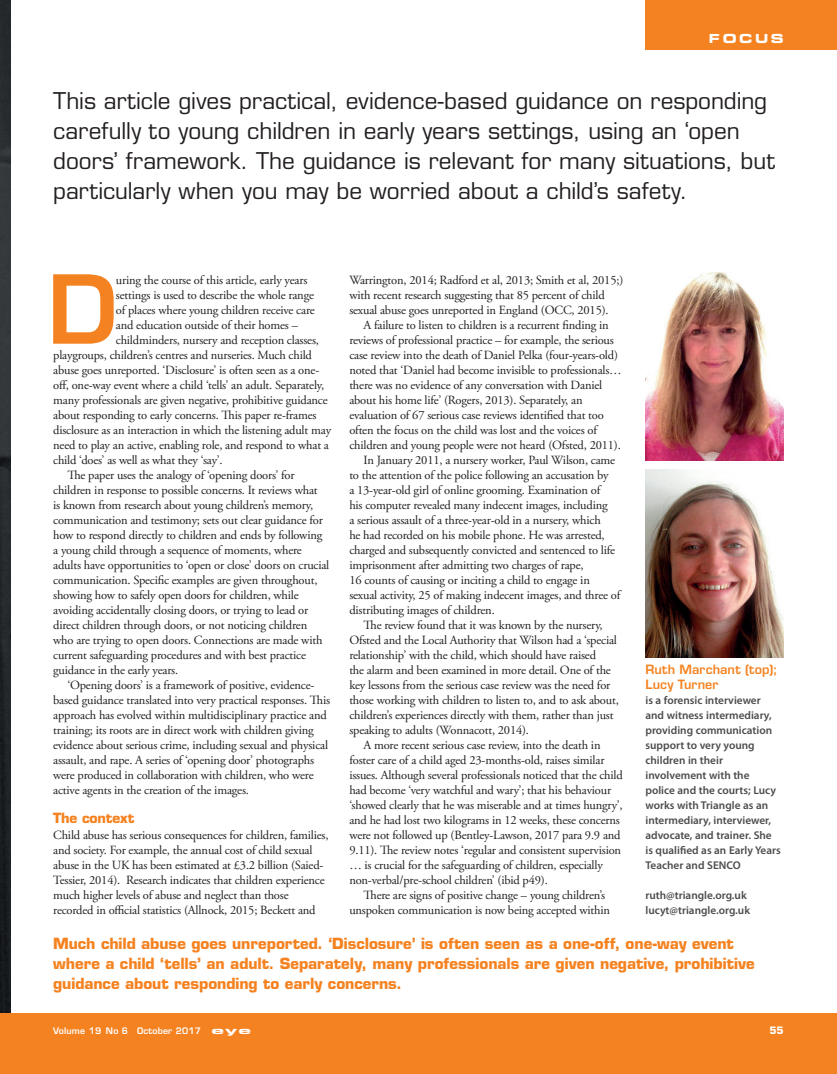
<style>
.page{position:relative;width:837px;height:1074px;background:#fff}
.page>*{position:absolute;margin:0;border:0;box-sizing:border-box;transform-origin:0 0}
.t1{font:600 92.5px "Eurostile LT Std";color:#f58220}
.t2{font:22.5px/30px "Eurostile LT Std";color:#231f20}
.t3{font:700 15px/20px "Eurostile LT Std";color:#f58220}
.t4{font:700 13.75px "Eurostile LT Std";letter-spacing:-.01em;color:#f58220}
.t5{font:12.5px/15px "Adobe Garamond Pro";letter-spacing:-.015em;color:#231f20}
.t6{font:600 12.5px/15px "Eurostile LT Std";letter-spacing:.01em;color:#f58220}
.t7{font:12.5px "Eurostile LT Std Bold Ex 2";letter-spacing:.205em;color:#fff}
.t8{font:600 11.25px/15px "Myriad Pro";color:#4b4c4d}
.t9{font:700 10px "Eurostile LT Std";color:#fff}
.t10{font:600 8.75px "Eurostile LT Std";letter-spacing:.02em;color:#fff}
.s1{font-family:"Eurostile LT Std Bold Ex 2";font-weight:400;font-size:10px}
</style>
<div class="page">
<div style="left:645px;top:0;width:191px;height:50px;background:#f58220"></div>
<img style="left:0;top:0;width:11px;height:1013px">
<img style="left:645px;top:273px;width:138px;height:188px">
<img style="left:645px;top:469px;width:138px;height:188px">
<div style="left:0;top:1013px;width:11px;height:61px;background:#f58220"></div>
<div style="left:11px;top:1013px;width:825px;height:61px;background:#f58220"></div>
<p class="t7" style="left:708px;top:29px;width:76px">FOCUS</p>
<p class="t2" style="left:53px;top:86px;width:723px">This article gives practical, evidence-based guidance on responding carefully to young children in early years settings, using an ‘open doors’ framework. The guidance is relevant for many situations, but particularly when you may be worried about a child’s safety.</p>
<h1 class="t1" style="left:47px;top:252px;width:71px">D</h1>
<p class="t5" style="left:116px;top:273px;width:193px">uring the course of this article, early years</p>
<p class="t5" style="left:116px;top:288px;width:199px">settings is used to describe the whole range</p>
<p class="t5" style="left:116px;top:303px;width:200px">of places where young children receive care</p>
<p class="t5" style="left:116px;top:318px;width:183px">and education outside of their homes –</p>
<p class="t5" style="left:116px;top:333px;width:204px">childminders, nursery and reception classes,</p>
<p class="t5" style="left:53px;top:348px;width:260px">playgroups, children’s centres and nurseries. Much child</p>
<p class="t5" style="left:53px;top:363px;width:267px">abuse goes unreported. ‘Disclosure’ is often seen as a one-</p>
<p class="t5" style="left:53px;top:378px;width:272px">off, one-way event where a child ‘tells’ an adult. Separately,</p>
<p class="t5" style="left:53px;top:393px;width:276px">many professionals are given negative, prohibitive guidance</p>
<p class="t5" style="left:53px;top:408px;width:265px">about responding to early concerns. This paper re-frames</p>
<p class="t5" style="left:53px;top:423px;width:279px">disclosure as an interaction in which the listening adult may</p>
<p class="t5" style="left:53px;top:438px;width:277px">need to play an active, enabling role, and respond to what a</p>
<p class="t5" style="left:53px;top:453px;width:171px">child ‘does’ as well as what they ‘say’.</p>
<p class="t5" style="left:67px;top:468px;width:229px">The paper uses the analogy of ‘opening doors’ for</p>
<p class="t5" style="left:53px;top:483px;width:266px">children in response to possible concerns. It reviews what</p>
<p class="t5" style="left:53px;top:498px;width:261px">is known from research about young children’s memory,</p>
<p class="t5" style="left:53px;top:513px;width:271px">communication and testimony; sets out clear guidance for</p>
<p class="t5" style="left:53px;top:528px;width:270px">how to respond directly to children and ends by following</p>
<p class="t5" style="left:53px;top:543px;width:250px">a young child through a sequence of moments, where</p>
<p class="t5" style="left:53px;top:558px;width:277px">adults have opportunities to ‘open or close’ doors on crucial</p>
<p class="t5" style="left:53px;top:573px;width:266px">communication. Specific examples are given throughout,</p>
<p class="t5" style="left:53px;top:588px;width:247px">showing how to safely open doors for children, while</p>
<p class="t5" style="left:53px;top:603px;width:256px">avoiding accidentally closing doors, or trying to lead or</p>
<p class="t5" style="left:53px;top:618px;width:255px">direct children through doors, or not noticing children</p>
<p class="t5" style="left:53px;top:633px;width:271px">who are trying to open doors. Connections are made with</p>
<p class="t5" style="left:53px;top:648px;width:254px">current safeguarding procedures and with best practice</p>
<p class="t5" style="left:53px;top:663px;width:126px">guidance in the early years.</p>
<p class="t5" style="left:67px;top:678px;width:248px">‘Opening doors’ is a framework of positive, evidence-</p>
<p class="t5" style="left:53px;top:693px;width:278px">based guidance translated into very practical responses. This</p>
<p class="t5" style="left:53px;top:708px;width:275px">approach has evolved within multidisciplinary practice and</p>
<p class="t5" style="left:53px;top:723px;width:262px">training; its roots are in direct work with children giving</p>
<p class="t5" style="left:53px;top:738px;width:276px">evidence about serious crime, including sexual and physical</p>
<p class="t5" style="left:53px;top:753px;width:262px">assault, and rape. A series of ‘opening door’ photographs</p>
<p class="t5" style="left:53px;top:768px;width:262px">were produced in collaboration with children, who were</p>
<p class="t5" style="left:53px;top:783px;width:197px">active agents in the creation of the images.</p>
<p class="t4" style="left:53px;top:809px;width:83px">The context</p>
<p class="t5" style="left:53px;top:828px;width:277px">Child abuse has serious consequences for children, families, and society. For example, the annual cost of child sexual abuse in the UK has been estimated at £3.2 billion (Saied-Tessier, 2014). Research indicates that children experience much higher levels of abuse and neglect than those recorded in official statistics (Allnock, 2015; Beckett and</p>
<p class="t5" style="left:349px;top:273px;width:275px">Warrington, 2014; Radford et al, 2013; Smith et al, 2015;) with recent research suggesting that 85 percent of child sexual abuse goes unreported in England (OCC, 2015).</p>
<p class="t5" style="left:363px;top:318px;width:246px">A failure to listen to children is a recurrent finding in</p>
<p class="t5" style="left:349px;top:333px;width:266px">reviews of professional practice – for example, the serious</p>
<p class="t5" style="left:349px;top:348px;width:270px">case review into the death of Daniel Pelka (four-years-old)</p>
<p class="t5" style="left:349px;top:363px;width:274px">noted that ‘Daniel had become invisible to professionals…</p>
<p class="t5" style="left:349px;top:378px;width:254px">there was no evidence of any conversation with Daniel</p>
<p class="t5" style="left:349px;top:393px;width:235px">about his home life’ (Rogers, 2013). Separately, an</p>
<p class="t5" style="left:349px;top:408px;width:256px">evaluation of 67 serious case reviews identified that too</p>
<p class="t5" style="left:349px;top:423px;width:249px">often the focus on the child was lost and the voices of</p>
<p class="t5" style="left:349px;top:438px;width:273px">children and young people were not heard (Ofsted, 2011).</p>
<p class="t5" style="left:363px;top:453px;width:253px">In January 2011, a nursery worker, Paul Wilson, came</p>
<p class="t5" style="left:349px;top:468px;width:261px">to the attention of the police following an accusation by</p>
<p class="t5" style="left:349px;top:483px;width:252px">a 13-year-old girl of online grooming. Examination of</p>
<p class="t5" style="left:349px;top:498px;width:260px">his computer revealed many indecent images, including</p>
<p class="t5" style="left:349px;top:513px;width:253px">a serious assault of a three-year-old in a nursery, which</p>
<p class="t5" style="left:349px;top:528px;width:257px">he had recorded on his mobile phone. He was arrested,</p>
<p class="t5" style="left:349px;top:543px;width:267px">charged and subsequently convicted and sentenced to life</p>
<p class="t5" style="left:349px;top:558px;width:236px">imprisonment after admitting two charges of rape,</p>
<p class="t5" style="left:349px;top:573px;width:242px">16 counts of causing or inciting a child to engage in</p>
<p class="t5" style="left:349px;top:588px;width:272px">sexual activity, 25 of making indecent images, and three of</p>
<p class="t5" style="left:349px;top:603px;width:147px">distributing images of children.</p>
<p class="t5" style="left:363px;top:618px;width:241px">The review found that it was known by the nursery,</p>
<p class="t5" style="left:349px;top:633px;width:269px">Ofsted and the Local Authority that Wilson had a ‘special</p>
<p class="t5" style="left:349px;top:648px;width:248px">relationship’ with the child, which should have raised</p>
<p class="t5" style="left:349px;top:663px;width:263px">the alarm and been examined in more detail. One of the</p>
<p class="t5" style="left:349px;top:678px;width:262px">key lessons from the serious case review was the need for</p>
<p class="t5" style="left:349px;top:693px;width:271px">those working with children to listen to, and to ask about,</p>
<p class="t5" style="left:349px;top:708px;width:266px">children’s experiences directly with them, rather than just</p>
<p class="t5" style="left:349px;top:723px;width:181px">speaking to adults (Wonnacott, 2014).</p>
<p class="t5" style="left:363px;top:738px;width:238px">A more recent serious case review, into the death in</p>
<p class="t5" style="left:349px;top:753px;width:256px">foster care of a child aged 23-months-old, raises similar</p>
<p class="t5" style="left:349px;top:768px;width:275px">issues. Although several professionals noticed that the child</p>
<p class="t5" style="left:349px;top:783px;width:263px">had become ‘very watchful and wary’; that his behaviour</p>
<p class="t5" style="left:349px;top:798px;width:275px">‘showed clearly that he was miserable and at times hungry’,</p>
<p class="t5" style="left:349px;top:813px;width:272px">and he had lost two kilograms in 12 weeks, these concerns</p>
<p class="t5" style="left:349px;top:828px;width:273px">were not followed up (Bentley-Lawson, 2017 para 9.9 and</p>
<p class="t5" style="left:349px;top:843px;width:273px">9.11). The review notes ‘regular and consistent supervision</p>
<p class="t5" style="left:349px;top:858px;width:255px">… is crucial for the safeguarding of children, especially</p>
<p class="t5" style="left:349px;top:873px;width:200px">non-verbal/pre-school children’ (ibid p49).</p>
<p class="t5" style="left:363px;top:888px;width:243px">There are signs of positive change – young children’s</p>
<p class="t5" style="left:349px;top:903px;width:262px">unspoken communication is now being accepted within</p>
<p class="t6" style="left:645px;top:661px;width:133px">Ruth Marchant (top);<br>Lucy Turner</p>
<p class="t8" style="left:645px;top:692px;width:137px">is a forensic interviewer and witness intermediary, providing communication support to very young children in their involvement with the police and the courts; Lucy works with Triangle as an intermediary, interviewer, advocate, and trainer. She is qualified as an Early Years<br>Teacher and SENCO</p>
<p class="t8" style="left:645px;top:887px;width:106px">ruth@triangle.org.uk lucyt@triangle.org.uk</p>
<p class="t3" style="left:53px;top:933px;width:702px">Much child abuse goes unreported. ‘Disclosure’ is often seen as a one-off, one-way event where a child ‘tells’ an adult. Separately, many professionals are given negative, prohibitive guidance about responding to early concerns.</p>
<p class="t10" style="left:53px;top:1025px;width:199px">Volume 19 No 6 October 2017 <span class="s1">eye</span></p>
<p class="t9" style="left:769px;top:1024px;width:16px">55</p>
</div>
